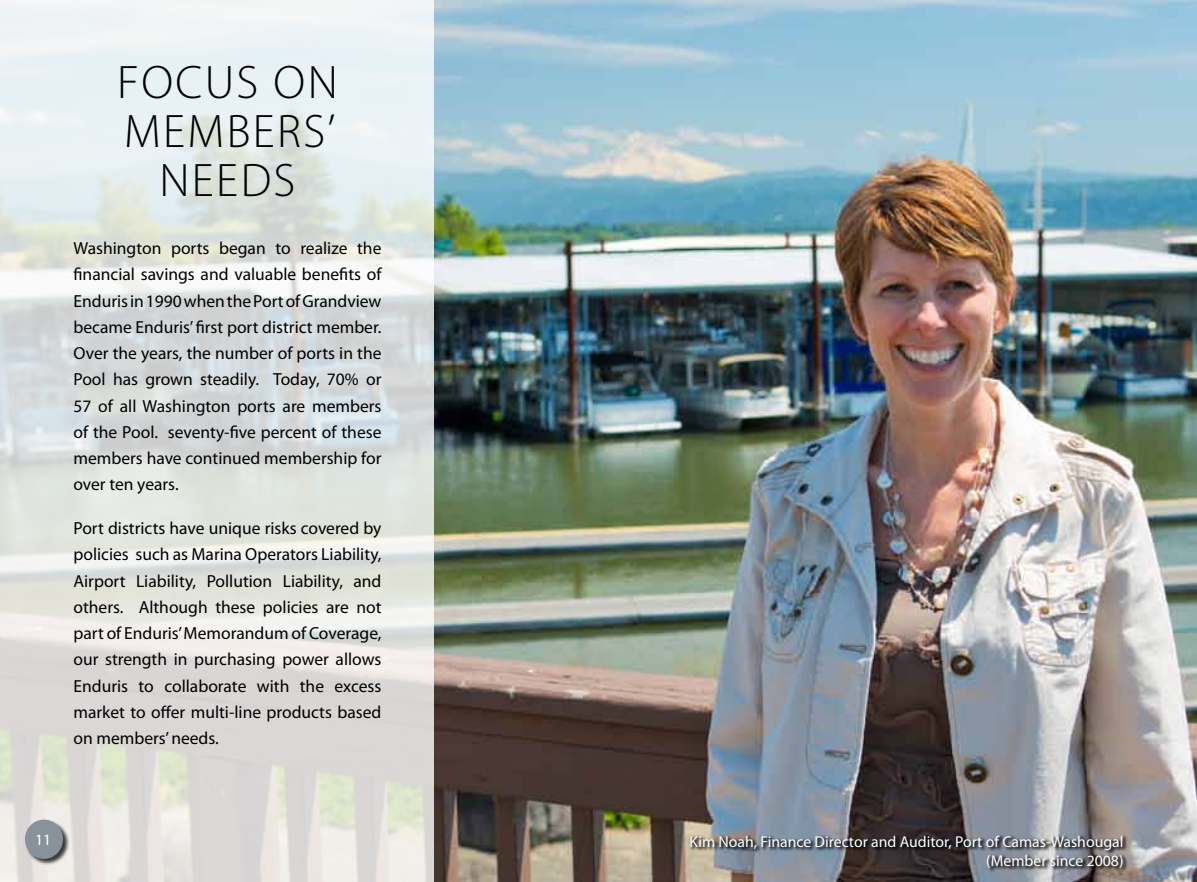
<style>
.page{position:relative;width:1197px;height:882px;background:#fff}
.page>*{position:absolute;margin:0;border:0;box-sizing:border-box;transform-origin:0 0}
.t1{font:300 47.25px/49px "Myriad Pro";letter-spacing:.05em;color:#000;text-align:center}
.t2{font:17.5px/26.2px "Myriad Pro";color:#000;text-align:justify}
.t3{font:15.75px/18.9px "Myriad Pro";color:#fff;text-align:right}
</style>
<div class="page">
<img style="left:434px;top:0;width:763px;height:882px">
<svg style="left:0;top:0;width:434px;height:882px;background:#e1e4e2"></svg>
<div style="left:25px;top:819px;width:45px;height:47px;background:#000;opacity:.75"></div>
<div style="left:25px;top:820px;width:38px;height:39px;background:#88929a;border-radius:50%"></div>
<div style="left:689px;top:834px;width:439px;height:39px;background:#000;opacity:.75"></div>
<h1 class="t1" style="left:117px;top:59px;width:222px">FOCUS ON<br>MEMBERS’<br>NEEDS</h1>
<p class="t2" style="left:74px;top:235px;width:310px">Washington ports began to realize the financial savings and valuable benefits of Enduris in 1990 when the Port of Grandview became Enduris’ first port district member.<br>Over the years, the number of ports in the Pool has grown steadily. Today, 70% or 57 of all Washington ports are members of the Pool. seventy-five percent of these members have continued membership for over ten years.</p>
<p class="t2" style="left:74px;top:515px;width:310px">Port districts have unique risks covered by policies such as Marina Operators Liability, Airport Liability, Pollution Liability, and others. Although these policies are not part of Enduris’ Memorandum of Coverage, our strength in purchasing power allows Enduris to collaborate with the excess market to offer multi-line products based on members’ needs.</p>
<p class="t3" style="left:35px;top:830px;width:18px">11</p>
<p class="t3" style="left:690px;top:832px;width:435px">Kim Noah, Finance Director and Auditor, Port of Camas-Washougal (Member since 2008)</p>
</div>
